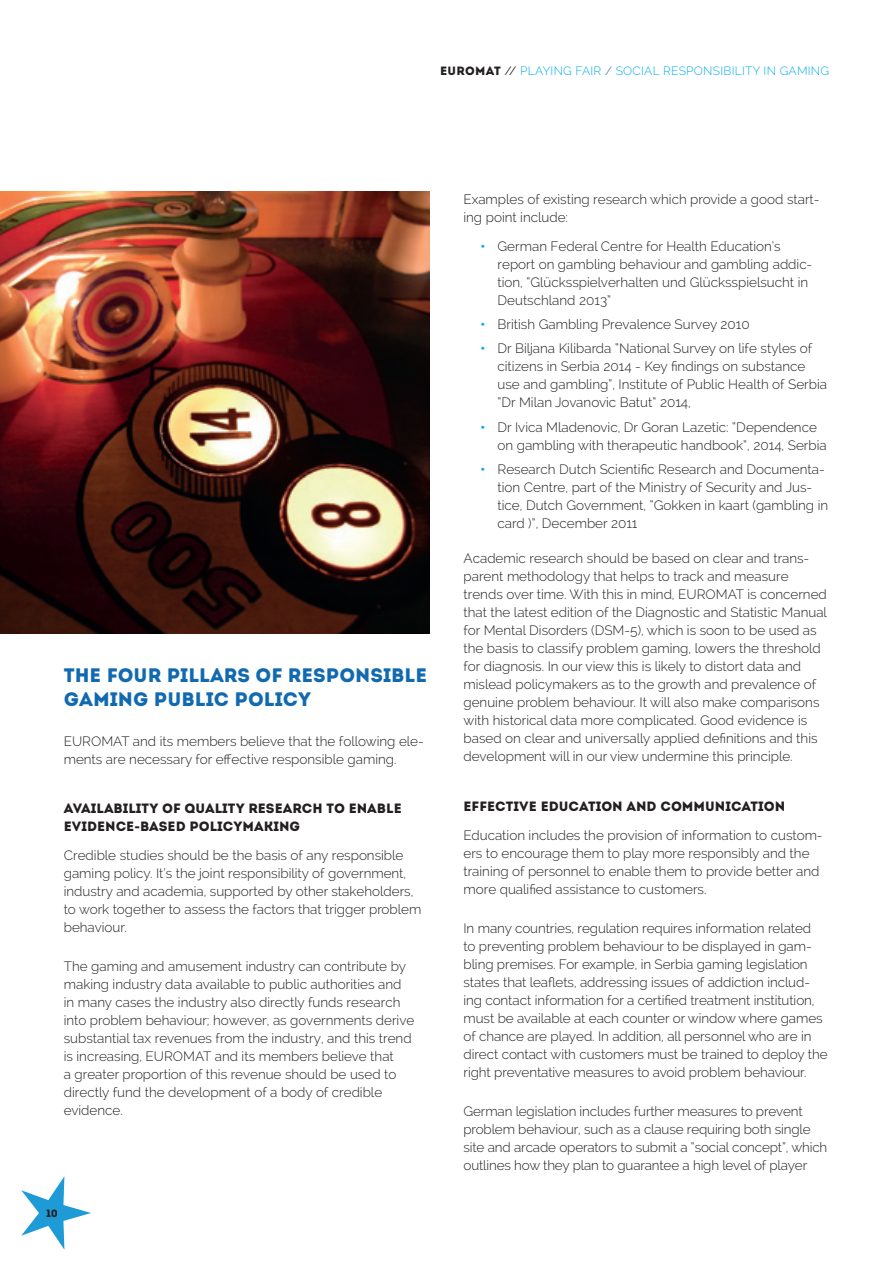
<style>
.page{position:relative;width:893px;height:1263px;background:#fff}
.page>*{position:absolute;margin:0;border:0;box-sizing:border-box;transform-origin:0 0}
.t1{font:19.5px/24px "Intro";color:#1169b0}
.t2{font:300 13.5px/18px "Raleway";color:#231f20}
.t3{font:13.5px/18px "Intro";color:#231f20}
.t4{font:300 12px "Raleway";letter-spacing:.02em;color:#00aeef}
.t5{font:10.5px "Intro";color:#231f20}
.s1{font-family:"Intro";font-weight:400;color:#231f20}
.s2{font-weight:400;color:#231f20}
.s3{color:#1169b0}
.s4{font-family:"Raleway";font-weight:800}
.s5{font-weight:800;color:#00aeef}
</style>
<div class="page">
<svg style="left:21px;top:1176px;width:70px;height:74px"></svg>
<img style="left:0;top:191px;width:429px;height:442px">
<p class="t4" style="left:440px;top:64px;width:391px"><span class="s1">EUROMAT</span> <span class="s2">//</span> Playing Fair <span class="s3">/</span> Social Responsibility in Gaming</p>
<h1 class="t1" style="left:64px;top:663px;width:365px">THE FOUR PILLARS OF RESPONSIBLE<br>GAMING PUBLIC POLICY</h1>
<p class="t2" style="left:64px;top:732px;width:362px">EUROMAT and its members believe that the following ele&shy;ments are necessary for effective responsible gaming.</p>
<p class="t3" style="left:64px;top:800px;width:339px">AVAILABILITY OF QUALITY RESEARCH TO ENABLE<br>EVIDENCE<span class="s4">-</span>BASED POLICYMAKING</p>
<p class="t2" style="left:64px;top:846px;width:359px">Credible studies should be the basis of any responsible gaming policy. It’s the joint responsibility of government, industry and academia, supported by other stakeholders, to work together to assess the factors that trigger problem behaviour.</p>
<p class="t2" style="left:64px;top:957px;width:352px">The gaming and amusement industry can contribute by making industry data available to public authorities and in many cases the industry also directly funds research into problem behaviour; however, as governments derive substantial tax revenues from the industry, and this trend is increasing, EUROMAT and its members believe that<br>a greater proportion of this revenue should be used to directly fund the development of a body of credible evidence.</p>
<p class="t5" style="left:46px;top:1207px;width:13px">10</p>
<p class="t2" style="left:463px;top:190px;width:357px">Examples of existing research which provide a good start&shy;ing point include:</p>
<p class="t2" style="left:497px;top:237px;width:316px;text-indent:-17px"><span class="s5">•</span> German Federal Centre for Health Education’s report on gambling behaviour and gambling addic&shy;tion, “Glücksspielverhalten und Glücksspielsucht in Deutschland 2013”</p>
<p class="t2" style="left:480px;top:315px;width:271px"><span class="s5">•</span> British Gambling Prevalence Survey 2010</p>
<p class="t2" style="left:497px;top:340px;width:331px;text-indent:-17px"><span class="s5">•</span> Dr Biljana Kilibarda “National Survey on life styles of citizens in Serbia 2014 - Key findings on substance use and gambling”, Institute of Public Health of Serbia “Dr Milan Jovanovic Batut” 2014,</p>
<p class="t2" style="left:497px;top:418px;width:331px;text-indent:-17px"><span class="s5">•</span> Dr Ivica Mladenovic, Dr Goran Lazetic: “Dependence on gambling with therapeutic handbook”, 2014, Serbia</p>
<p class="t2" style="left:497px;top:460px;width:332px;text-indent:-17px"><span class="s5">•</span> Research Dutch Scientific Research and Documenta&shy;tion Centre, part of the Ministry of Security and Jus&shy;tice, Dutch Government, “Gokken in kaart (gambling in card )”, December 2011</p>
<p class="t2" style="left:463px;top:549px;width:365px">Academic research should be based on clear and trans&shy;parent methodology that helps to track and measure trends over time. With this in mind, EUROMAT is concerned that the latest edition of the Diagnostic and Statistic Manual for Mental Disorders (DSM-5), which is soon to be used as the basis to classify problem gaming, lowers the threshold for diagnosis. In our view this is likely to distort data and mislead policymakers as to the growth and prevalence of genuine problem behaviour. It will also make comparisons with historical data more complicated. Good evidence is based on clear and universally applied definitions and this development will in our view undermine this principle.</p>
<p class="t3" style="left:463px;top:797px;width:323px">EFF ECTIVE EDUCATION AND COMMUNICATION</p>
<p class="t2" style="left:463px;top:826px;width:361px">Education includes the provision of information to custom&shy;ers to encourage them to play more responsibly and the training of personnel to enable them to provide better and more qualified assistance to customers.</p>
<p class="t2" style="left:463px;top:919px;width:366px">In many countries, regulation requires information related<br>to preventing problem behaviour to be displayed in gam&shy;bling premises. For example, in Serbia gaming legislation states that leaflets, addressing issues of addiction includ&shy;ing contact information for a certified treatment institution, must be available at each counter or window where games of chance are played. In addition, all personnel who are in direct contact with customers must be trained to deploy the right preventative measures to avoid problem behaviour.</p>
<p class="t2" style="left:463px;top:1102px;width:365px">German legislation includes further measures to prevent problem behaviour, such as a clause requiring both single site and arcade operators to submit a “social concept”, which outlines how they plan to guarantee a high level of player</p>
</div>
